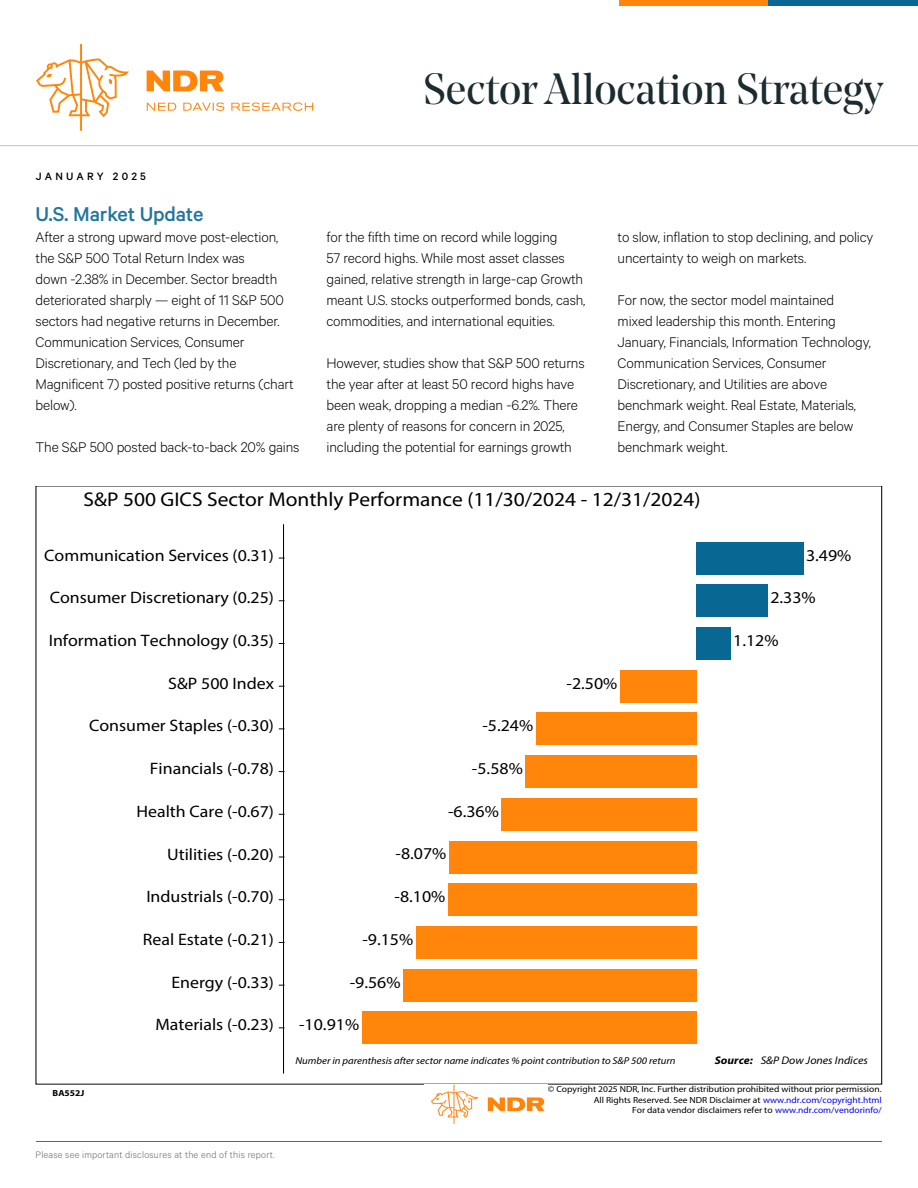
<style>
.page{position:relative;width:918px;height:1188px;background:#fff}
.page>*{position:absolute;margin:0;border:0;box-sizing:border-box;transform-origin:0 0}
.t1{font:43.5px "Noe Display";color:#1c2b30}
.Pa1{font:500 22.5px "Calibre";letter-spacing:-.01em;color:#22769f}
.t2{font:19.95px "Myriad Pro";color:#000;scale:1.08 1}
.t3{font:16.65px "Myriad Pro";color:#000;scale:1.08 1}
.Text{font:300 15.75px/21px "Calibre";letter-spacing:-.01em;color:#000}
.t4{font:500 12px "Calibre";letter-spacing:.27em;color:#000}
.t5{font:italic 11.1px "Myriad Pro";color:#000;scale:1.08 1}
.Pa1-2{font:300 10.5px "Calibre";letter-spacing:.02em;color:#636466}
.t6{font:italic 9.9px "Myriad Pro";color:#000;scale:1.08 1}
.t7{font:8.85px/10.6px "Myriad Pro";color:#000;text-align:right;scale:1.08 1}
.t8{font:700 8.85px "Myriad Pro";color:#000;scale:1.08 1}
.s1{font-weight:700}
.s2{color:#00f}
</style>
<div class="page">
<hr style="left:0;top:145px;width:918px;height:1px;background:#d0c7bb">
<div style="left:619px;top:0;width:150px;height:5px;background:#ff850b"></div>
<div style="left:769px;top:0;width:149px;height:5px;background:#096794"></div>
<svg style="left:36px;top:44px;width:93px;height:87px"></svg>
<svg style="left:147px;top:102px;width:166px;height:9px"></svg>
<svg style="left:147px;top:71px;width:77px;height:20px"></svg>
<hr style="left:36px;top:1141px;width:846px;height:1px;background:#636466">
<hr style="left:283px;top:525px;width:1px;height:548px;background:#000">
<div style="left:697px;top:542px;width:107px;height:32px;background:#096794"></div>
<div style="left:697px;top:584px;width:71px;height:33px;background:#096794"></div>
<div style="left:697px;top:627px;width:34px;height:33px;background:#096794"></div>
<div style="left:620px;top:670px;width:77px;height:33px;background:#ff850b"></div>
<div style="left:536px;top:713px;width:161px;height:32px;background:#ff850b"></div>
<div style="left:525px;top:755px;width:172px;height:33px;background:#ff850b"></div>
<div style="left:501px;top:798px;width:196px;height:33px;background:#ff850b"></div>
<div style="left:449px;top:841px;width:248px;height:32px;background:#ff850b"></div>
<div style="left:448px;top:883px;width:249px;height:33px;background:#ff850b"></div>
<div style="left:416px;top:926px;width:281px;height:33px;background:#ff850b"></div>
<div style="left:403px;top:969px;width:294px;height:33px;background:#ff850b"></div>
<div style="left:362px;top:1011px;width:335px;height:33px;background:#ff850b"></div>
<img style="left:430px;top:1085px;width:115px;height:38px">
<p class="t4" style="left:36px;top:170px;width:112px">JANUARY 2025</p>
<p class="Pa1" style="left:36px;top:201px;width:170px">U.S. Market Update</p>
<p class="Text" style="left:36px;top:226px;width:260px">After a strong upward move post-election, the S&amp;P 500 Total Return Index was<br>down -2.38% in December. Sector breadth deteriorated sharply — eight of 11 S&amp;P 500 sectors had negative returns in December.<br>Communication Services, Consumer Discretionary, and Tech (led by the Magnificent 7) posted positive returns (chart below).</p>
<p class="Text" style="left:36px;top:436px;width:266px">The S&amp;P 500 posted back-to-back 20% gains</p>
<p class="t1" style="left:424px;top:61px;width:461px">Sector Allocation Strategy</p>
<p class="Text" style="left:327px;top:226px;width:260px">for the fifth time on record while logging<br>57 record highs. While most asset classes gained, relative strength in large-cap Growth meant U.S. stocks outperformed bonds, cash, commodities, and international equities.</p>
<p class="Text" style="left:327px;top:352px;width:260px">However, studies show that S&amp;P 500 returns the year after at least 50 record highs have been weak, dropping a median -6.2%. There are plenty of reasons for concern in 2025, including the potential for earnings growth</p>
<p class="Text" style="left:618px;top:226px;width:257px">to slow, inflation to stop declining, and policy uncertainty to weigh on markets.</p>
<p class="Text" style="left:618px;top:289px;width:255px">For now, the sector model maintained mixed leadership this month. Entering January, Financials, Information Technology, Communication Services, Consumer Discretionary, and Utilities are above benchmark weight. Real Estate, Materials, Energy, and Consumer Staples are below benchmark weight.</p>
<p class="t2" style="left:84px;top:487px;width:573px">S&amp;P 500 GICS Sector Monthly Performance (11/30/2024 - 12/31/2024)</p>
<p class="t3" style="left:44px;top:545px;width:214px">Communication Services (0.31)</p>
<p class="t3" style="left:50px;top:587px;width:209px">Consumer Discretionary (0.25)</p>
<p class="t3" style="left:49px;top:630px;width:210px">Information Technology (0.35)</p>
<p class="t3" style="left:168px;top:673px;width:99px">S&amp;P 500 Index</p>
<p class="t3" style="left:89px;top:716px;width:173px">Consumer Staples (-0.30)</p>
<p class="t3" style="left:150px;top:758px;width:116px">Financials (-0.78)</p>
<p class="t3" style="left:137px;top:801px;width:129px">Health Care (-0.67)</p>
<p class="t3" style="left:167px;top:844px;width:100px">Utilities (-0.20)</p>
<p class="t3" style="left:146px;top:886px;width:120px">Industrials (-0.70)</p>
<p class="t3" style="left:143px;top:929px;width:123px">Real Estate (-0.21)</p>
<p class="t3" style="left:171px;top:972px;width:96px">Energy (-0.33)</p>
<p class="t3" style="left:156px;top:1014px;width:111px">Materials (-0.23)</p>
<p class="t3" style="left:806px;top:545px;width:43px">3.49%</p>
<p class="t3" style="left:770px;top:587px;width:43px">2.33%</p>
<p class="t3" style="left:733px;top:630px;width:43px">1.12%</p>
<p class="t3" style="left:567px;top:673px;width:49px">-2.50%</p>
<p class="t3" style="left:482px;top:716px;width:49px">-5.24%</p>
<p class="t3" style="left:472px;top:758px;width:49px">-5.58%</p>
<p class="t3" style="left:448px;top:801px;width:49px">-6.36%</p>
<p class="t3" style="left:396px;top:844px;width:49px">-8.07%</p>
<p class="t3" style="left:395px;top:886px;width:49px">-8.10%</p>
<p class="t3" style="left:362px;top:929px;width:49px">-9.15%</p>
<p class="t3" style="left:350px;top:972px;width:49px">-9.56%</p>
<p class="t3" style="left:299px;top:1014px;width:57px">-10.91%</p>
<p class="t6" style="left:295px;top:1055px;width:353px">Number in parenthesis after sector name indicates % point contribution to S&amp;P 500 return</p>
<p class="t5" style="left:715px;top:1054px;width:143px"><span class="s1">Source:</span> S&amp;P Dow Jones Indices</p>
<p class="t8" style="left:53px;top:1087px;width:31px">BA552J</p>
<p class="Pa1-2" style="left:36px;top:1149px;width:241px">Please see important disclosures at the end of this report.</p>
<p class="t7" style="left:548px;top:1083px;width:311px">© Copyright 2025 NDR, Inc. Further distribution prohibited without prior permission.<br>All Rights Reserved. See NDR Disclaimer at <span class="s2">www.ndr.com/copyright.html<br></span>For data vendor disclaimers refer to <span class="s2">www.ndr.com/vendorinfo/</span></p>
</div>
